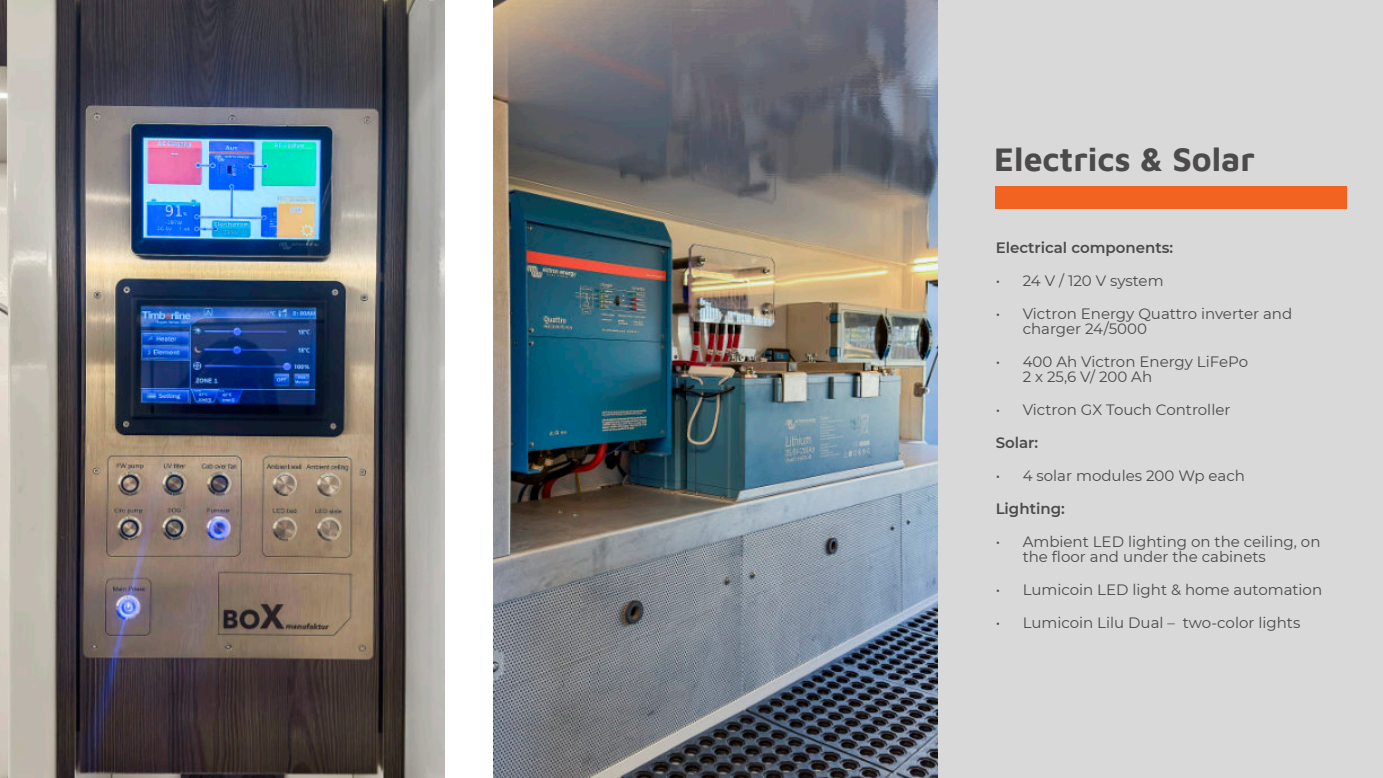
<style>
.page{position:relative;width:1383px;height:778px;background:#fff}
.page>*{position:absolute;margin:0;border:0;box-sizing:border-box;transform-origin:0 0}
.t1{font:700 33.75px "Maven Pro";color:#4c4a4a}
.t2{font:15px "Montserrat";color:#4b4a4a}
.t3{font:600 15px "Montserrat";color:#4b4a4a}
</style>
<div class="page">
<div style="left:937px;top:0;width:445px;height:778px;background:#d9d9d9"></div>
<img style="left:493px;top:0;width:444px;height:778px">
<img style="left:0;top:0;width:444px;height:778px">
<div style="left:994px;top:186px;width:352px;height:23px;background:#f26221"></div>
<p class="t1" style="left:994px;top:139px;width:262px">Electrics &amp; Solar</p>
<p class="t3" style="left:995px;top:238px;width:179px">Electrical components:</p>
<p class="t2" style="left:995px;top:271px;width:169px">• 24 V / 120 V system</p>
<p class="t2" style="left:995px;top:304px;width:298px">• Victron Energy Quattro inverter and</p>
<p class="t2" style="left:1022px;top:319px;width:126px">charger 24/5000</p>
<p class="t2" style="left:995px;top:352px;width:254px">• 400 Ah Victron Energy LiFePo</p>
<p class="t2" style="left:1022px;top:367px;width:131px">2 x 25,6 V/ 200 Ah</p>
<p class="t2" style="left:995px;top:400px;width:236px">• Victron GX Touch Controller</p>
<p class="t3" style="left:995px;top:433px;width:44px">Solar:</p>
<p class="t2" style="left:995px;top:466px;width:251px">• 4 solar modules 200 Wp each</p>
<p class="t3" style="left:995px;top:499px;width:71px">Lighting:</p>
<p class="t2" style="left:995px;top:532px;width:326px">• Ambient LED lighting on the ceiling, on</p>
<p class="t2" style="left:1022px;top:547px;width:245px">the floor and under the cabinets</p>
<p class="t2" style="left:995px;top:580px;width:328px">• Lumicoin LED light &amp; home automation</p>
<p class="t2" style="left:995px;top:613px;width:306px">• Lumicoin Lilu Dual – two-color lights</p>
</div>
